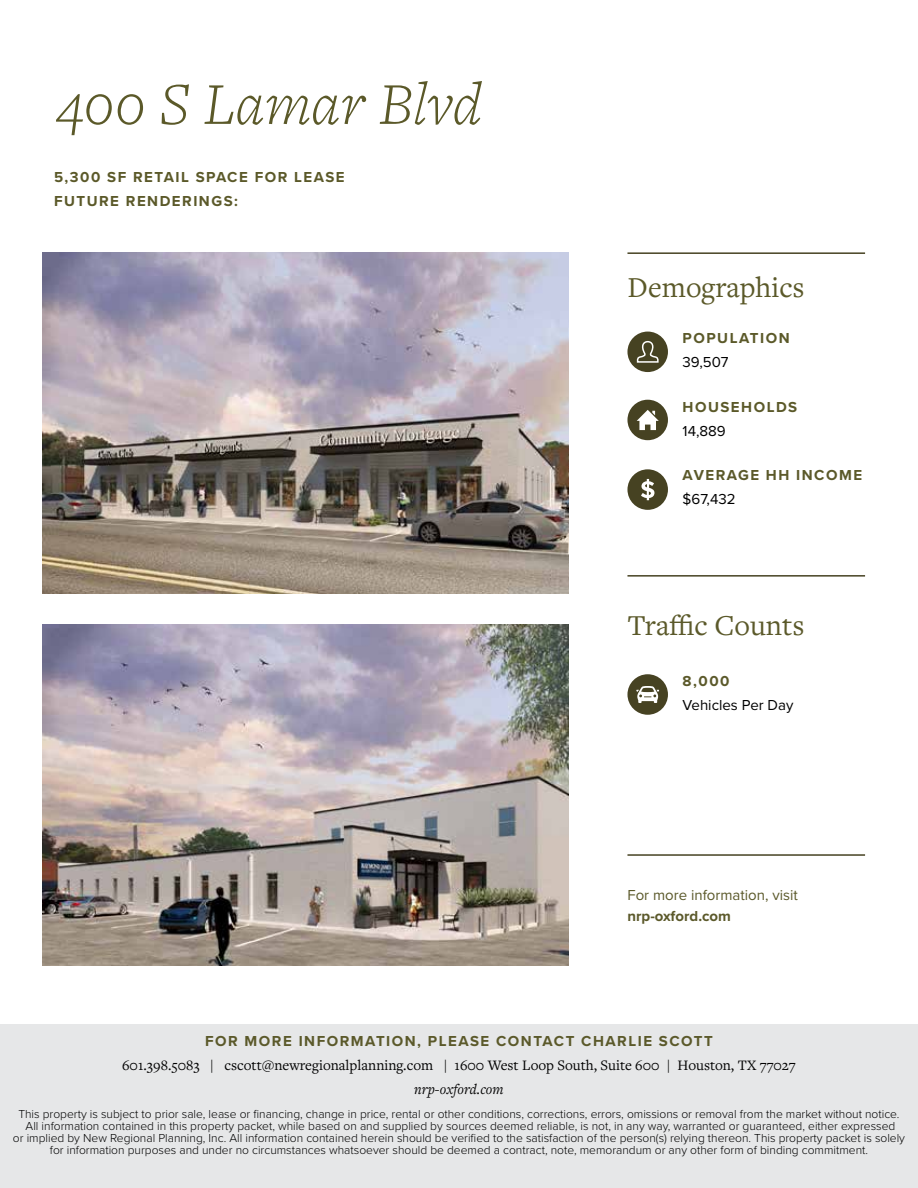
<style>
.page{position:relative;width:918px;height:1188px;background:#fff}
.page>*{position:absolute;margin:0;border:0;box-sizing:border-box;transform-origin:0 0}
.t1{font:italic 300 61.5px "Freight Text Pro";color:#5b5929}
.t2{font:30px "Freight Text Pro";color:#5b592a}
.t3{font:30px "Freight Text Pro";color:#5b5929}
.t4{font:15px "Freight Text Pro";color:#000}
.t5{font:700 15px "Proxima Nova";letter-spacing:.1em;color:#5b592a}
.t6{font:700 15px/24px "Proxima Nova";letter-spacing:.1em;color:#5b5929}
.t7{font:15px "Proxima Nova";color:#000}
.t8{font:15px "Proxima Nova";color:#5b592a}
.t9{font:italic 15px "Freight Text Pro";color:#000}
.t10{font:700 15px "Proxima Nova";color:#5b592a}
.t11{font:300 12px/12px "Proxima Nova";color:#000;text-align:center}
</style>
<div class="page">
<div style="left:0;top:1024px;width:918px;height:164px;background:#e6e7e8"></div>
<div style="left:627px;top:332px;width:41px;height:40px;background:#464222;border-radius:50%"></div>
<svg style="left:636px;top:340px;width:23px;height:23px"></svg>
<div style="left:627px;top:400px;width:41px;height:40px;background:#464222;border-radius:50%"></div>
<svg style="left:637px;top:410px;width:22px;height:20px"></svg>
<hr style="left:627px;top:252px;width:238px;height:2px;background:#464222">
<hr style="left:627px;top:854px;width:238px;height:2px;background:#464222">
<div style="left:627px;top:469px;width:41px;height:41px;background:#464222;border-radius:50%"></div>
<svg style="left:641px;top:479px;width:13px;height:21px"></svg>
<div style="left:627px;top:674px;width:41px;height:41px;background:#464222;border-radius:50%"></div>
<svg style="left:636px;top:686px;width:23px;height:17px"></svg>
<hr style="left:627px;top:575px;width:238px;height:2px;background:#464222">
<img style="left:42px;top:253px;width:526px;height:341px">
<img style="left:42px;top:624px;width:526px;height:342px">
<h1 class="t1" style="left:57px;top:64px;width:427px">400 S Lamar Blvd</h1>
<p class="t6" style="left:54px;top:165px;width:292px">5,300 SF RETAIL SPACE FOR LEASE<br>FUTURE RENDERINGS:</p>
<h2 class="t3" style="left:627px;top:268px;width:179px">Demographics</h2>
<p class="t6" style="left:683px;top:326px;width:109px">POPULATION</p>
<p class="t7" style="left:683px;top:351px;width:47px">39,507</p>
<p class="t6" style="left:683px;top:394px;width:116px">HOUSEHOLDS</p>
<p class="t7" style="left:683px;top:419px;width:45px">14,889</p>
<p class="t5" style="left:683px;top:464px;width:181px">AVERAGE HH INCOME</p>
<p class="t7" style="left:683px;top:488px;width:55px">$67,432</p>
<h2 class="t2" style="left:627px;top:605px;width:179px">Traffic Counts</h2>
<p class="t5" style="left:683px;top:670px;width:48px">8,000</p>
<p class="t7" style="left:683px;top:694px;width:112px">Vehicles Per Day</p>
<p class="t8" style="left:627px;top:883px;width:172px">For more information, visit</p>
<p class="t10" style="left:627px;top:904px;width:105px">nrp-oxford.com</p>
<p class="t5" style="left:205px;top:1030px;width:509px">FOR MORE INFORMATION, PLEASE CONTACT CHARLIE SCOTT</p>
<p class="t4" style="left:122px;top:1056px;width:675px">601.398.5083 | cscott@newregionalplanning.com | 1600 West Loop South, Suite 600 | Houston, TX 77027</p>
<p class="t9" style="left:414px;top:1080px;width:91px">nrp-oxford.com</p>
<p class="t11" style="left:13px;top:1108px;width:894px">This property is subject to prior sale, lease or financing, change in price, rental or other conditions, corrections, errors, omissions or removal from the market without notice.<br>All information contained in this property packet, while based on and supplied by sources deemed reliable, is not, in any way, warranted or guaranteed, either expressed<br>or implied by New Regional Planning, Inc. All information contained herein should be verified to the satisfaction of the person(s) relying thereon. This property packet is solely for information purposes and under no circumstances whatsoever should be deemed a contract, note, memorandum or any other form of binding commitment.</p>
</div>
